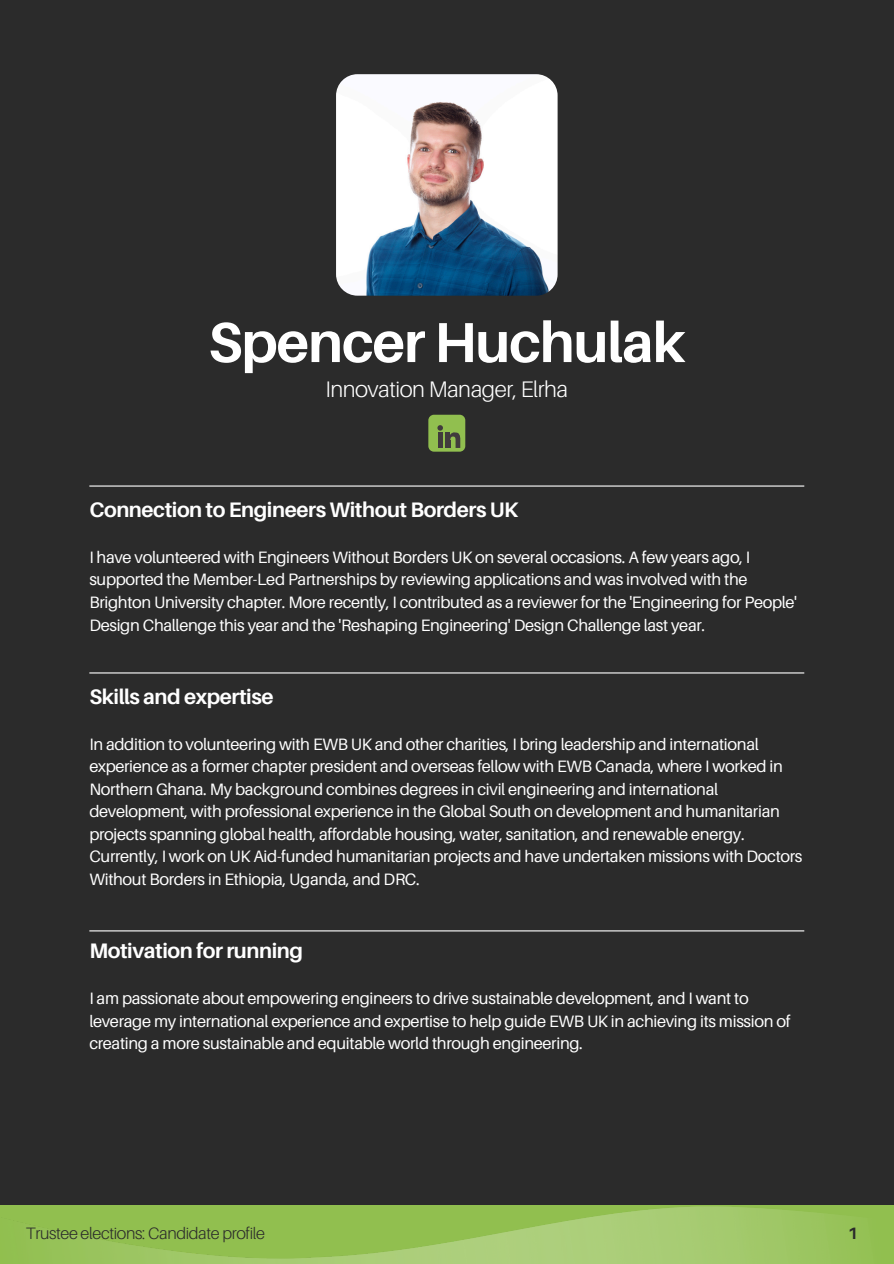
<style>
.page{position:relative;width:894px;height:1264px;background:#fff}
.page>*{position:absolute;margin:0;border:0;box-sizing:border-box;transform-origin:0 0}
.t1{font:700 56.4px "Aileron";letter-spacing:-.02em;color:#fff}
.t2{font:300 22.5px "Aileron";letter-spacing:-.02em;color:#fff}
.t3{font:700 21px "Aileron";letter-spacing:-.02em;color:#fff}
.t4{font:16.5px/22.5px "Aileron";letter-spacing:-.02em;color:#fff}
.t5{font:300 16.5px "Aileron";letter-spacing:-.02em;color:#2b2b2b}
.t6{font:700 16.5px "Aileron";color:#2b2b2b}
</style>
<div class="page">
<div style="left:0;top:0;width:893px;height:1263px;background:#2b2b2b"></div>
<img style="left:336px;top:74px;width:221px;height:222px;border-radius:21px">
<div style="left:428px;top:415px;width:37px;height:36px;background:#91bf4f;border-radius:6px"></div>
<svg style="left:437px;top:425px;width:23px;height:23px"></svg>
<hr style="left:89px;top:485px;width:715px;height:1px;background:#fff">
<hr style="left:89px;top:672px;width:715px;height:1px;background:#fff">
<img style="left:0;top:1206px;width:893px;height:21px">
<img style="left:0;top:1227px;width:893px;height:36px">
<hr style="left:89px;top:930px;width:715px;height:1px;background:#fff">
<h2 class="t1" style="left:208px;top:307px;width:478px">Spencer Huchulak</h2>
<p class="t2" style="left:325px;top:375px;width:244px">Innovation Manager, Elrha</p>
<h1 class="t3" style="left:89px;top:496px;width:430px">Connection to Engineers Without Borders UK</h1>
<h3 class="t4" style="left:89px;top:545px;width:709px">I have volunteered with Engineers Without Borders UK on several occasions. A few years ago, I supported the Member-Led Partnerships by reviewing applications and was involved with the Brighton University chapter. More recently, I contributed as a reviewer for the 'Engineering for People' Design Challenge this year and the 'Reshaping Engineering' Design Challenge last year.</h3>
<p class="t3" style="left:89px;top:683px;width:186px">Skills and expertise</p>
<p class="t4" style="left:89px;top:732px;width:714px">In addition to volunteering with EWB UK and other charities, I bring leadership and international experience as a former chapter president and overseas fellow with EWB Canada, where I worked in Northern Ghana. My background combines degrees in civil engineering and international development, with professional experience in the Global South on development and humanitarian projects spanning global health, affordable housing, water, sanitation, and renewable energy.<br>Currently, I work on UK Aid-funded humanitarian projects and have undertaken missions with Doctors Without Borders in Ethiopia, Uganda, and DRC.</p>
<h2 class="t3" style="left:89px;top:937px;width:215px">Motivation for running</h2>
<p class="t4" style="left:89px;top:986px;width:702px">I am passionate about empowering engineers to drive sustainable development, and I want to leverage my international experience and expertise to help guide EWB UK in achieving its mission of creating a more sustainable and equitable world through engineering.</p>
<p class="t5" style="left:26px;top:1222px;width:241px">Trustee elections: Candidate profile</p>
<h2 class="t6" style="left:847px;top:1222px;width:12px">1</h2>
</div>
